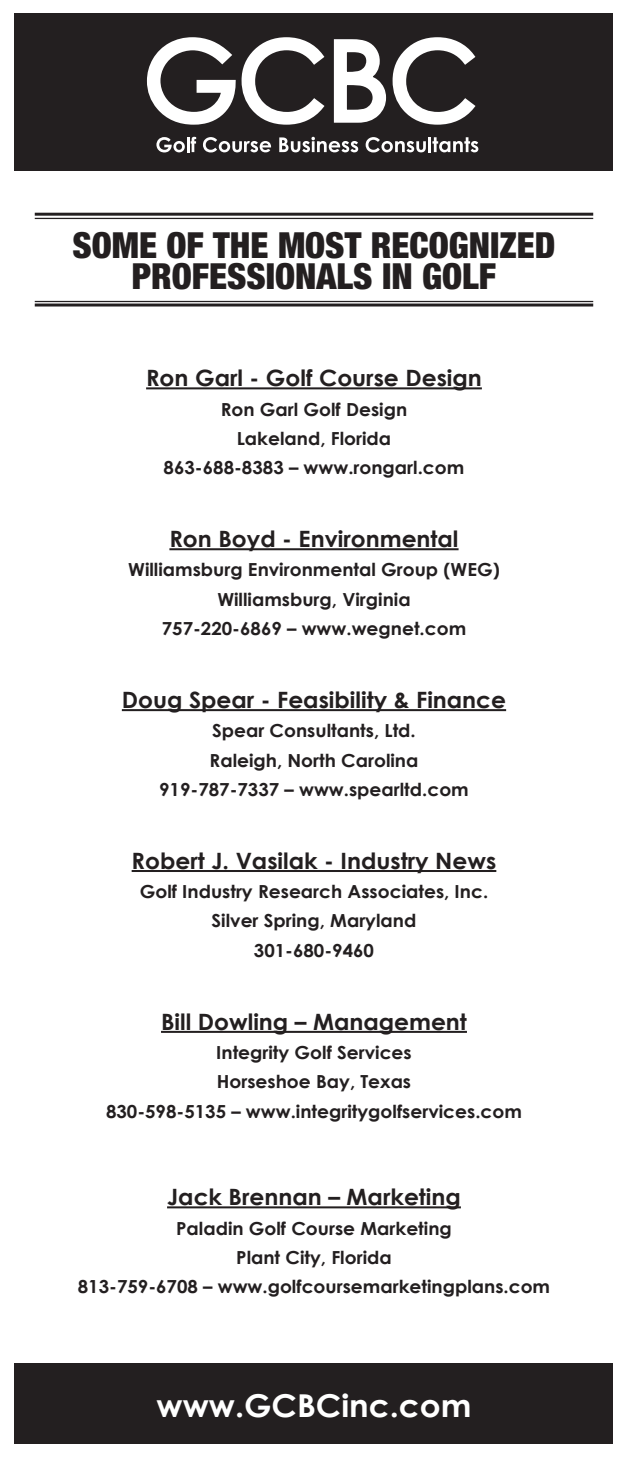
<style>
.page{position:relative;width:628px;height:1458px;background:#fff}
.page>*{position:absolute;margin:0;border:0;box-sizing:border-box;transform-origin:0 0}
.t1{font:900 condensed 36px/31.5px "Helvetica Neue";color:#231f20;text-align:center}
.t2{font:700 31.5px "Century Gothic";color:#fff;scale:1.04 1}
.t3{font:700 22.5px "Century Gothic";color:#231f20;scale:1.04 1}
.t4{font:700 18px/29.2px "Century Gothic";color:#231f20;text-align:center;scale:1.04 1}
</style>
<div class="page">
<div style="left:15px;top:14px;width:598px;height:157px;background:#231f20"></div>
<svg style="left:146px;top:37px;width:330px;height:88px"></svg>
<svg style="left:156px;top:137px;width:40px;height:15px"></svg>
<svg style="left:203px;top:137px;width:68px;height:15px"></svg>
<svg style="left:279px;top:137px;width:79px;height:15px"></svg>
<svg style="left:366px;top:137px;width:60px;height:15px"></svg>
<hr style="left:428px;top:137px;width:3px;height:15px;background:#fff">
<svg style="left:432px;top:137px;width:46px;height:15px"></svg>
<hr style="left:146px;top:387px;width:336px;height:2px;background:#231f20">
<hr style="left:169px;top:548px;width:289px;height:2px;background:#231f20">
<hr style="left:122px;top:709px;width:384px;height:2px;background:#231f20">
<hr style="left:132px;top:870px;width:364px;height:2px;background:#231f20">
<hr style="left:161px;top:1031px;width:306px;height:2px;background:#231f20">
<hr style="left:167px;top:1206px;width:294px;height:2px;background:#231f20">
<hr style="left:35px;top:301px;width:558px;height:1px;background:#231f20">
<hr style="left:35px;top:304px;width:558px;height:3px;background:#231f20">
<hr style="left:35px;top:218px;width:558px;height:1px;background:#231f20">
<hr style="left:35px;top:213px;width:558px;height:3px;background:#231f20">
<div style="left:15px;top:1363px;width:598px;height:81px;background:#231f20"></div>
<h1 class="t1" style="left:73px;top:228px;width:484px">SOME OF THE MOST RECOGNIZED<br>PROFESSIONALS IN GOLF</h1>
<p class="t3" style="left:146px;top:364px;width:324px">Ron Garl - Golf Course Design</p>
<p class="t4" style="left:164px;top:394px;width:291px">Ron Garl Golf Design<br>Lakeland, Florida<br>863-688-8383 – www.rongarl.com</p>
<p class="t3" style="left:169px;top:525px;width:279px">Ron Boyd - Environmental</p>
<p class="t4" style="left:128px;top:555px;width:359px">Williamsburg Environmental Group (WEG)<br>Williamsburg, Virginia<br>757-220-6869 – www.wegnet.com</p>
<p class="t3" style="left:122px;top:686px;width:371px">Doug Spear - Feasibility &amp; Finance</p>
<p class="t4" style="left:159px;top:716px;width:299px">Spear Consultants, Ltd.<br>Raleigh, North Carolina<br>919-787-7337 – www.spearltd.com</p>
<p class="t3" style="left:132px;top:847px;width:352px">Robert J. Vasilak - Industry News</p>
<p class="t4" style="left:140px;top:877px;width:336px">Golf Industry Research Associates, Inc.<br>Silver Spring, Maryland<br>301-680-9460</p>
<p class="t3" style="left:161px;top:1007px;width:296px">Bill Dowling – Management</p>
<p class="t4" style="left:106px;top:1037px;width:401px">Integrity Golf Services<br>Horseshoe Bay, Texas<br>830-598-5135 – www.integritygolfservices.com</p>
<p class="t3" style="left:167px;top:1183px;width:284px">Jack Brennan – Marketing</p>
<p class="t4" style="left:78px;top:1213px;width:456px">Paladin Golf Course Marketing<br>Plant City, Florida<br>813-759-6708 – www.golfcoursemarketingplans.com</p>
<h2 class="t2" style="left:157px;top:1386px;width:304px">www.GCBCinc.com</h2>
</div>
